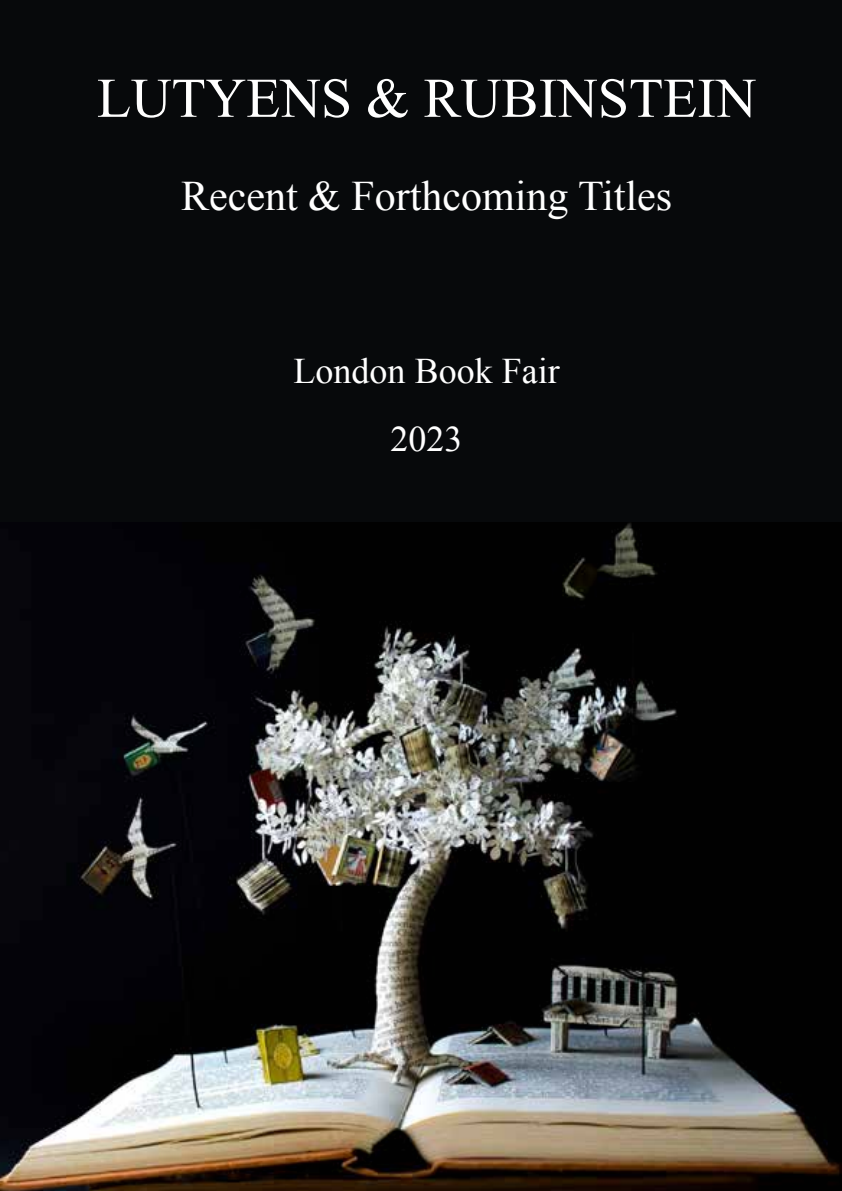
<style>
.page{position:relative;width:842px;height:1191px;background:#fff}
.page>*{position:absolute;margin:0;border:0;box-sizing:border-box;transform-origin:0 0}
.t1{font:56px "Times New Roman";color:#fff}
.t2{font:42px "Times New Roman";color:#fff}
.t3{font:36px/67.2px "Times New Roman";color:#fff;text-align:center}
</style>
<div class="page">
<img style="left:0;top:522px;width:842px;height:669px">
<div style="left:0;top:0;width:842px;height:522px;background:#07090b"></div>
<h1 class="t1" style="left:97px;top:60px;width:661px">LUTYENS &amp; RUBINSTEIN</h1>
<p class="t2" style="left:181px;top:168px;width:493px">Recent &amp; Forthcoming Titles</p>
<p class="t3" style="left:294px;top:337px;width:268px">London Book Fair<br>2023</p>
</div>
